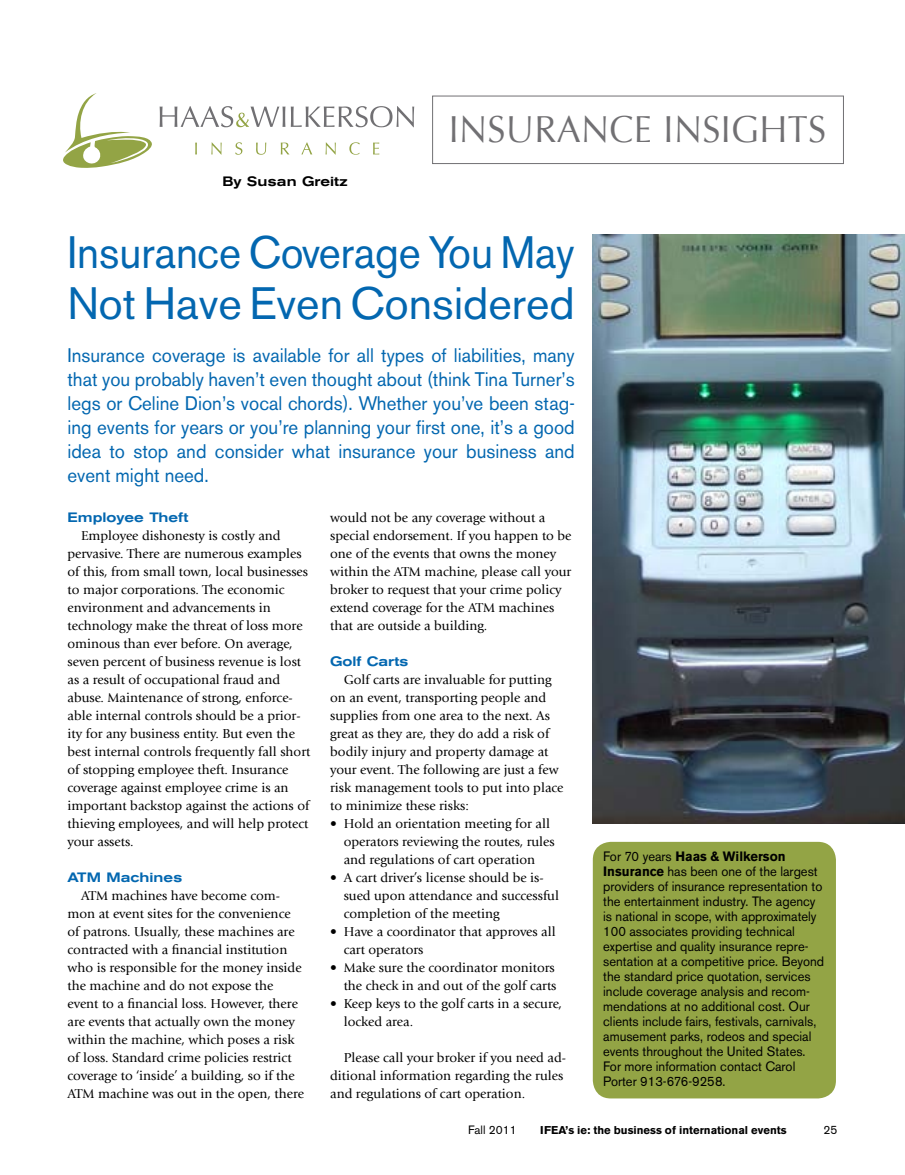
<style>
.page{position:relative;width:905px;height:1175px;background:#fff}
.page>*{position:absolute;margin:0;border:0;box-sizing:border-box;transform-origin:0 0}
.t1{font:45px/51px "Akzidenz Grotesk BE";color:#0367b0;scale:.94 1}
.t2{font:37.5px "Optima";letter-spacing:.01em;color:#717073;scale:.96 1}
.t3{font:19.5px/24px "Akzidenz Grotesk BE";color:#0367b0;text-align:justify;scale:.96 1}
.t4{font:13.5px/18px "Giovanni";color:#000}
.t5{font:13.5px/15px "Akzidenz Grotesk BE";color:#000;scale:.96 1}
.t6{font:500 expanded 13.5px "Akzidenz Grotesk BE";color:#0367b0;scale:.96 1}
.t7{font:500 expanded 13.5px "Akzidenz Grotesk BE";color:#000;scale:.96 1}
.t8{font:12px "Akzidenz Grotesk BE";color:#000}
.t9{font:700 11.25px "Akzidenz Grotesk BE";color:#000}
.s1{font-weight:700}
</style>
<div class="page">
<div style="left:592px;top:842px;width:244px;height:256px;background:#93a445;border-radius:18px"></div>
<svg style="left:160px;top:106px;width:125px;height:21px"></svg>
<svg style="left:291px;top:106px;width:123px;height:21px"></svg>
<svg style="left:195px;top:143px;width:2px;height:11px"></svg>
<svg style="left:211px;top:142px;width:11px;height:13px"></svg>
<svg style="left:235px;top:142px;width:7px;height:13px"></svg>
<svg style="left:256px;top:143px;width:10px;height:12px"></svg>
<svg style="left:281px;top:143px;width:8px;height:11px"></svg>
<svg style="left:301px;top:142px;width:11px;height:12px"></svg>
<svg style="left:325px;top:142px;width:11px;height:13px"></svg>
<svg style="left:349px;top:142px;width:10px;height:13px"></svg>
<svg style="left:373px;top:143px;width:6px;height:11px"></svg>
<svg style="left:63px;top:93px;width:89px;height:75px"></svg>
<div style="left:432px;top:96px;width:411px;height:68px;border:1px solid #717073"></div>
<img style="left:592px;top:234px;width:312px;height:590px">
<p class="t7" style="left:222px;top:173px;width:132px">By Susan Greitz</p>
<h2 class="t2" style="left:449px;top:108px;width:394px">INSURANCE INSIGHTS</h2>
<h1 class="t1" style="left:68px;top:227px;width:541px">Insurance Coverage You May<br>Not Have Even Considered</h1>
<p class="t3" style="left:67px;top:343px;width:530px">Insurance coverage is available for all types of liabilities, many that you probably haven’t even thought about (think Tina Turner’s legs or Celine Dion’s vocal chords). Whether you’ve been stag&shy;ing events for years or you’re planning your first one, it’s a good idea to stop and consider what insurance your business and event might need.</p>
<p class="t6" style="left:68px;top:509px;width:127px">Employee Theft</p>
<p class="t4" style="left:68px;top:526px;width:244px;text-indent:14px">Employee dishonesty is costly and pervasive. There are numerous examples of this, from small town, local businesses to major corporations. The economic environment and advancements in technology make the threat of loss more ominous than ever before. On average, seven percent of business revenue is lost as a result of occupational fraud and abuse. Maintenance of strong, enforce&shy;able internal controls should be a prior&shy;ity for any business entity. But even the best internal controls frequently fall short of stopping employee theft. Insurance coverage against employee crime is an important backstop against the actions of thieving employees, and will help protect your assets.</p>
<p class="t6" style="left:68px;top:869px;width:121px">ATM Machines</p>
<p class="t4" style="left:68px;top:886px;width:238px;text-indent:14px">ATM machines have become com&shy;mon at event sites for the convenience of patrons. Usually, these machines are contracted with a financial institution who is responsible for the money inside the machine and do not expose the event to a financial loss. However, there are events that actually own the money within the machine, which poses a risk of loss. Standard crime policies restrict coverage to ‘inside’ a building, so if the ATM machine was out in the open, there</p>
<p class="t4" style="left:330px;top:508px;width:243px">would not be any coverage without a special endorsement. If you happen to be one of the events that owns the money within the ATM machine, please call your broker to request that your crime policy extend coverage for the ATM machines that are outside a building.</p>
<p class="t6" style="left:330px;top:653px;width:83px">Golf Carts</p>
<p class="t4" style="left:330px;top:670px;width:235px;text-indent:14px">Golf carts are invaluable for putting on an event, transporting people and supplies from one area to the next. As great as they are, they do add a risk of bodily injury and property damage at your event. The following are just a few risk management tools to put into place to minimize these risks:</p>
<p class="t4" style="left:344px;top:814px;width:220px">Hold an orientation meeting for all operators reviewing the routes, rules and regulations of cart operation<br>A cart driver’s license should be is&shy;sued upon attendance and successful completion of the meeting<br>Have a coordinator that approves all cart operators<br>Make sure the coordinator monitors the check in and out of the golf carts<br>Keep keys to the golf carts in a secure, locked area.</p>
<p class="t4" style="left:330px;top:1048px;width:237px;text-indent:14px">Please call your broker if you need ad&shy;ditional information regarding the rules and regulations of cart operation.</p>
<p class="t4" style="left:330px;top:814px;width:8px">•</p>
<p class="t4" style="left:330px;top:868px;width:8px">•</p>
<p class="t4" style="left:330px;top:922px;width:8px">•</p>
<p class="t4" style="left:330px;top:958px;width:8px">•</p>
<p class="t4" style="left:330px;top:994px;width:8px">•</p>
<p class="t5" style="left:603px;top:848px;width:232px">For 70 years <span class="s1">Haas &amp; Wilkerson Insurance</span> has been one of the largest providers of insurance representation to the entertainment industry. The agency is national in scope, with approximately 100 associates providing technical expertise and quality insurance repre&shy;sentation at a competitive price. Beyond the standard price quotation, services include coverage analysis and recom&shy;mendations at no additional cost. Our clients include fairs, festivals, carnivals, amusement parks, rodeos and special events throughout the United States.<br>For more information contact Carol Porter 913-676-9258.</p>
<p class="t8" style="left:468px;top:1123px;width:50px">Fall 2011</p>
<p class="t9" style="left:540px;top:1124px;width:248px">IFEA’s ie: the business of international events</p>
<p class="t8" style="left:823px;top:1123px;width:15px">25</p>
</div>
